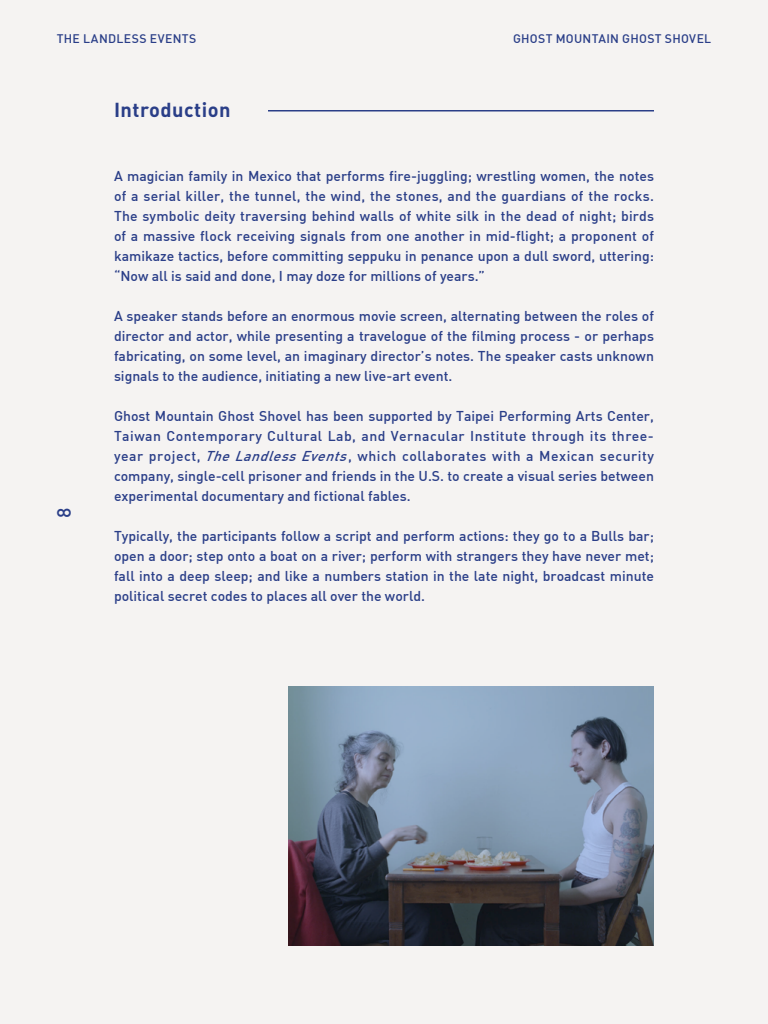
<style>
.page{position:relative;width:768px;height:1024px;background:#f5f3f2}
.page>*{position:absolute;margin:0;border:0;box-sizing:border-box;transform-origin:0 0}
.t1{font:20px "DIN Bold Alternate";letter-spacing:.025em;color:#2a3e88}
.t2{font:19px "DIN Medium Alternate";color:#2a3e88}
.t3{font:500 14px/20px "DIN";color:#2a3e88;text-align:justify}
.t4{font:500 12.2px "DIN";letter-spacing:.03em;color:#2a3e88}
.s1{font-style:italic}
</style>
<div class="page">
<hr style="left:268px;top:110px;width:386px;height:2px;background:#2a3e88">
<img style="left:288px;top:687px;width:366px;height:259px">
<p class="t4" style="left:57px;top:30px;width:141px">THE LANDLESS EVENTS</p>
<p class="t4" style="left:513px;top:30px;width:200px">GHOST MOUNTAIN GHOST SHOVEL</p>
<h2 class="t2" style="left:52px;top:518px;width:12px;rotate:-90deg">8</h2>
<h1 class="t1" style="left:114px;top:97px;width:118px">Introduction</h1>
<p class="t3" style="left:114px;top:166px;width:542px">A magician family in Mexico that performs fire-juggling; wrestling women, the notes of a serial killer, the tunnel, the wind, the stones, and the guardians of the rocks.<br>The symbolic deity traversing behind walls of white silk in the dead of night; birds of a massive flock receiving signals from one another in mid-flight; a proponent of kamikaze tactics, before committing seppuku in penance upon a dull sword, uttering: “Now all is said and done, I may doze for millions of years.”</p>
<p class="t3" style="left:114px;top:306px;width:542px">A speaker stands before an enormous movie screen, alternating between the roles of director and actor, while presenting a travelogue of the filming process - or perhaps fabricating, on some level, an imaginary director’s notes. The speaker casts unknown signals to the audience, initiating a new live-art event.</p>
<p class="t3" style="left:114px;top:406px;width:542px">Ghost Mountain Ghost Shovel has been supported by Taipei Performing Arts Center, Taiwan Contemporary Cultural Lab, and Vernacular Institute through its three&shy;year project, <span class="s1">TheLandlessEvents</span>, which collaborates with a Mexican security company, single-cell prisoner and friends in the U.S. to create a visual series between experimental documentary and fictional fables.</p>
<p class="t3" style="left:114px;top:526px;width:542px">Typically, the participants follow a script and perform actions: they go to a Bulls bar; open a door; step onto a boat on a river; perform with strangers they have never met; fall into a deep sleep; and like a numbers station in the late night, broadcast minute political secret codes to places all over the world.</p>
</div>
